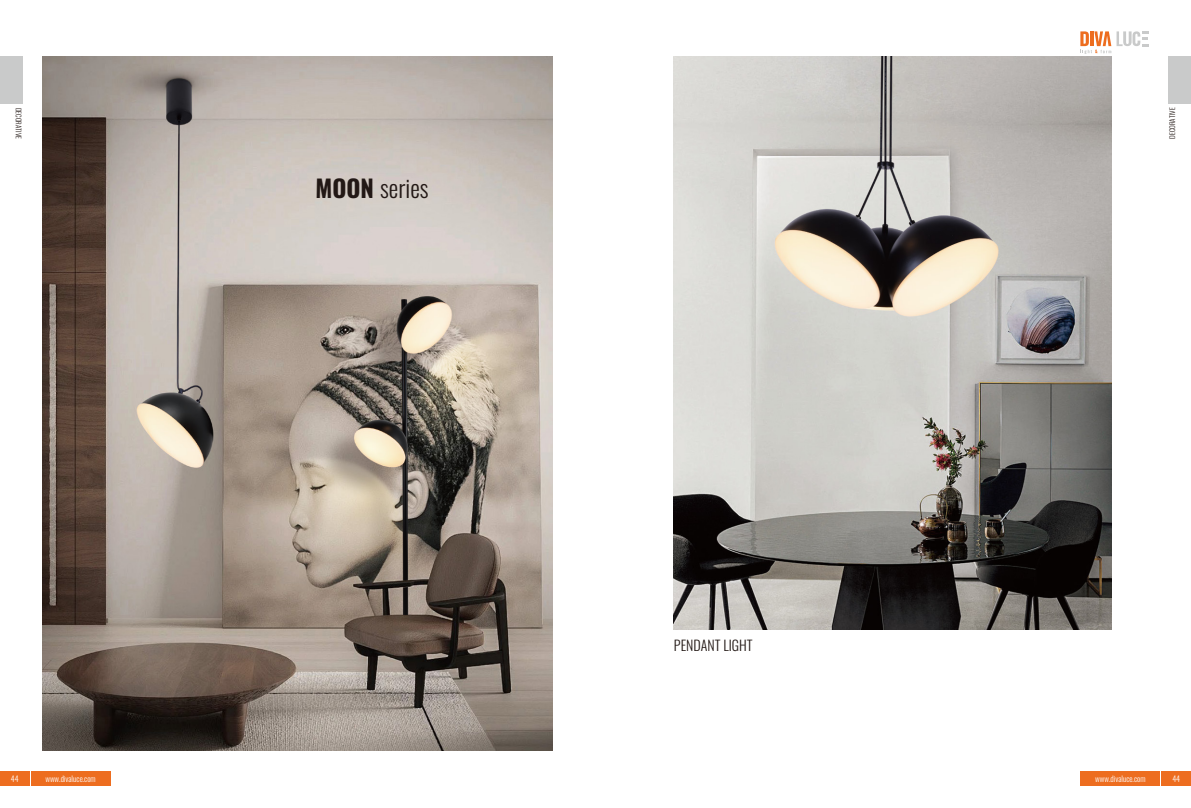
<style>
.page{position:relative;width:1191px;height:808px;background:#fff}
.page>*{position:absolute;margin:0;border:0;box-sizing:border-box;transform-origin:0 0}
.t1{font:300 24px "Oswald";color:#221815}
.t2{font:300 14px "Oswald";color:#221815}
.t3{font:300 8px "Oswald";color:#fff}
.t4{font:300 7px "Oswald";color:#221815}
.s1{font-weight:700}
</style>
<div class="page">
<img style="left:43px;top:56px;width:510px;height:695px">
<img style="left:674px;top:57px;width:437px;height:572px">
<div style="left:1168px;top:57px;width:23px;height:47px;background:#c9caca"></div>
<div style="left:0;top:57px;width:22px;height:47px;background:#c9caca"></div>
<div style="left:1161px;top:771px;width:30px;height:14px;background:#ed6d1f"></div>
<div style="left:1080px;top:771px;width:80px;height:14px;background:#ed6d1f"></div>
<div style="left:0;top:771px;width:29px;height:14px;background:#ed6d1f"></div>
<div style="left:31px;top:771px;width:80px;height:14px;background:#ed6d1f"></div>
<svg style="left:1080px;top:31px;width:68px;height:23px"></svg>
<p class="t4" style="left:25px;top:108px;width:33px;rotate:90deg">DECORATIVE</p>
<p class="t1" style="left:315px;top:166px;width:115px"><span class="s1">MOON</span> series</p>
<p class="t2" style="left:674px;top:632px;width:80px">PENDANT LIGHT</p>
<p class="t4" style="left:1166px;top:139px;width:33px;rotate:-90deg">DECORATIVE</p>
<p class="t3" style="left:11px;top:771px;width:9px">44</p>
<p class="t3" style="left:45px;top:771px;width:52px">www.divaluce.com</p>
<p class="t3" style="left:1095px;top:771px;width:52px">www.divaluce.com</p>
<p class="t3" style="left:1172px;top:771px;width:9px">44</p>
</div>
